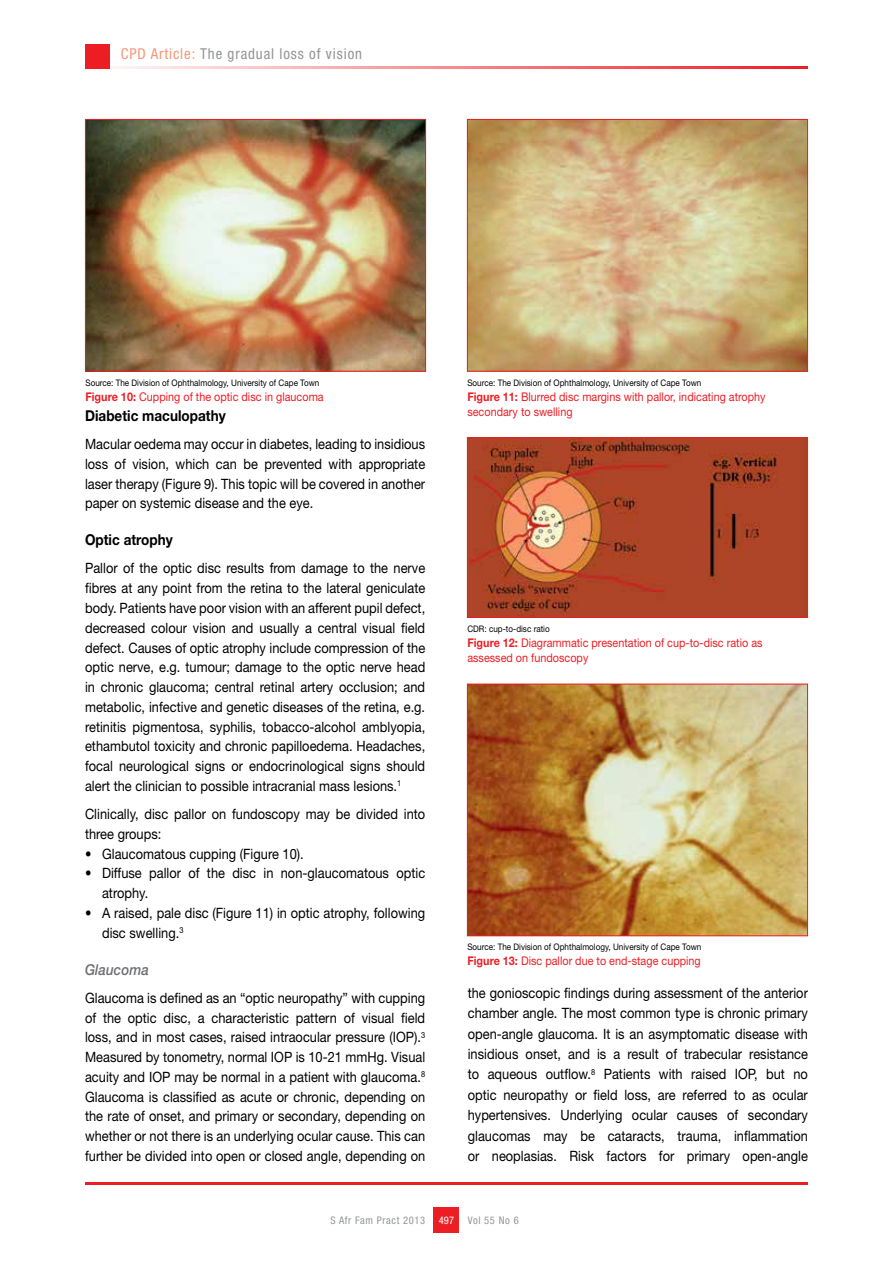
<style>
.page{position:relative;width:893px;height:1263px;background:#fff}
.page>*{position:absolute;margin:0;border:0;box-sizing:border-box;transform-origin:0 0}
.t1{font:condensed 15px "Helvetica Neue LT Std";letter-spacing:.06em;color:#939598}
.t2{font:700 15px "Helvetica Neue LT Std";color:#000;scale:.9 1}
.t3{font:italic 500 15px "Helvetica Neue LT Std";color:#6d6e71;scale:.9 1}
.t4{font:14.25px/19.8px "Helvetica Neue LT Std";color:#000;text-align:justify;scale:.9 1}
.t5{font:12px/15px "Helvetica Neue LT Std";color:#ed1d24;scale:.9 1}
.t6{font:condensed 10.5px "Helvetica Neue LT Std";letter-spacing:.06em;color:#939598}
.t7{font:condensed 10.5px "Helvetica Neue LT Std";color:#fff}
.t8{font:9px "Helvetica Neue LT Std";color:#000;scale:.9 1}
.s1{color:#f79679}
.s2{font-weight:700}
</style>
<div class="page">
<hr style="left:85px;top:66px;width:723px;height:2px;background:#ed1d24">
<div style="left:85px;top:44px;width:24px;height:24px;background:#ed1d24"></div>
<div style="left:434px;top:1208px;width:25px;height:25px;background:#ed1d24"></div>
<hr style="left:85px;top:1182px;width:723px;height:2px;background:#ed1d24">
<img style="left:87px;top:121px;width:337px;height:249px">
<div style="left:85px;top:119px;width:341px;height:253px;border:1px solid #ed1d24"></div>
<img style="left:469px;top:121px;width:337px;height:249px">
<div style="left:467px;top:119px;width:341px;height:253px;border:1px solid #ed1d24"></div>
<img style="left:469px;top:686px;width:337px;height:248px">
<div style="left:467px;top:684px;width:341px;height:252px;border:1px solid #ed1d24"></div>
<img style="left:469px;top:439px;width:337px;height:177px">
<div style="left:467px;top:437px;width:341px;height:181px;border:1px solid #ed1d24"></div>
<p class="t1" style="left:121px;top:45px;width:243px"><span class="s1">CPD Article:</span> The gradual loss of vision</p>
<p class="t8" style="left:85px;top:377px;width:261px">Source: The Division of Ophthalmology, University of Cape Town</p>
<p class="t5" style="left:85px;top:389px;width:266px"><span class="s2">Figure 10:</span> Cupping of the optic disc in glaucoma</p>
<p class="t8" style="left:467px;top:377px;width:261px">Source: The Division of Ophthalmology, University of Cape Town</p>
<p class="t5" style="left:467px;top:389px;width:333px"><span class="s2">Figure 11:</span> Blurred disc margins with pallor, indicating atrophy secondary to swelling</p>
<p class="t2" style="left:85px;top:406px;width:158px">Diabetic maculopathy</p>
<p class="t4" style="left:85px;top:434px;width:379px">Macular oedema may occur in diabetes, leading to insidious loss of vision, which can be prevented with appropriate laser therapy (Figure 9). This topic will be covered in another paper on systemic disease and the eye.</p>
<p class="t2" style="left:85px;top:530px;width:99px">Optic atrophy</p>
<p class="t4" style="left:85px;top:558px;width:380px">Pallor of the optic disc results from damage to the nerve fibres at any point from the retina to the lateral geniculate body. Patients have poor vision with an afferent pupil defect, decreased colour vision and usually a central visual field defect. Causes of optic atrophy include compression of the optic nerve, e.g. tumour; damage to the optic nerve head in chronic glaucoma; central retinal artery occlusion; and metabolic, infective and genetic diseases of the retina, e.g. retinitis pigmentosa, syphilis, tobacco-alcohol amblyopia, ethambutol toxicity and chronic papilloedema. Headaches, focal neurological signs or endocrinological signs should alert the clinician to possible intracranial mass lesions.<sup>1</sup></p>
<p class="t4" style="left:85px;top:804px;width:379px">Clinically, disc pallor on fundoscopy may be divided into three groups:</p>
<p class="t4" style="left:85px;top:843px;width:245px">• Glaucomatous cupping (Figure 10).</p>
<p class="t4" style="left:102px;top:863px;width:361px;text-indent:-17px">• Diffuse pallor of the disc in non-glaucomatous optic atrophy.</p>
<p class="t4" style="left:102px;top:903px;width:361px;text-indent:-17px">• A raised, pale disc (Figure 11) in optic atrophy, following disc swelling.<sup>3</sup></p>
<p class="t3" style="left:85px;top:960px;width:73px">Glaucoma</p>
<p class="t4" style="left:85px;top:988px;width:379px">Glaucoma is defined as an “optic neuropathy” with cupping of the optic disc, a characteristic pattern of visual field loss, and in most cases, raised intraocular pressure (IOP).<sup>3<br></sup>Measured by tonometry, normal IOP is 10-21 mmHg. Visual acuity and IOP may be normal in a patient with glaucoma.<sup>8<br></sup>Glaucoma is classified as acute or chronic, depending on the rate of onset, and primary or secondary, depending on whether or not there is an underlying ocular cause. This can further be divided into open or closed angle, depending on</p>
<p class="t4" style="left:468px;top:982px;width:379px;line-height:20.4px">the gonioscopic findings during assessment of the anterior chamber angle. The most common type is chronic primary open-angle glaucoma. It is an asymptomatic disease with insidious onset, and is a result of trabecular resistance to aqueous outflow.<sup>8</sup> Patients with raised IOP, but no optic neuropathy or field loss, are referred to as ocular hypertensives. Underlying ocular causes of secondary glaucomas may be cataracts, trauma, inflammation or neoplasias. Risk factors for primary open-angle</p>
<p class="t8" style="left:467px;top:623px;width:93px">CDR: cup-to-disc ratio</p>
<p class="t5" style="left:467px;top:635px;width:329px"><span class="s2">Figure 12:</span> Diagrammatic presentation of cup-to-disc ratio as assessed on fundoscopy</p>
<p class="t8" style="left:467px;top:942px;width:261px">Source: The Division of Ophthalmology, University of Cape Town</p>
<p class="t5" style="left:467px;top:953px;width:261px"><span class="s2">Figure 13:</span> Disc pallor due to end-stage cupping</p>
<p class="t6" style="left:330px;top:1214px;width:96px">S Afr Fam Pract 2013</p>
<p class="t7" style="left:439px;top:1214px;width:17px">497</p>
<p class="t6" style="left:468px;top:1214px;width:52px">Vol 55 No 6</p>
</div>
